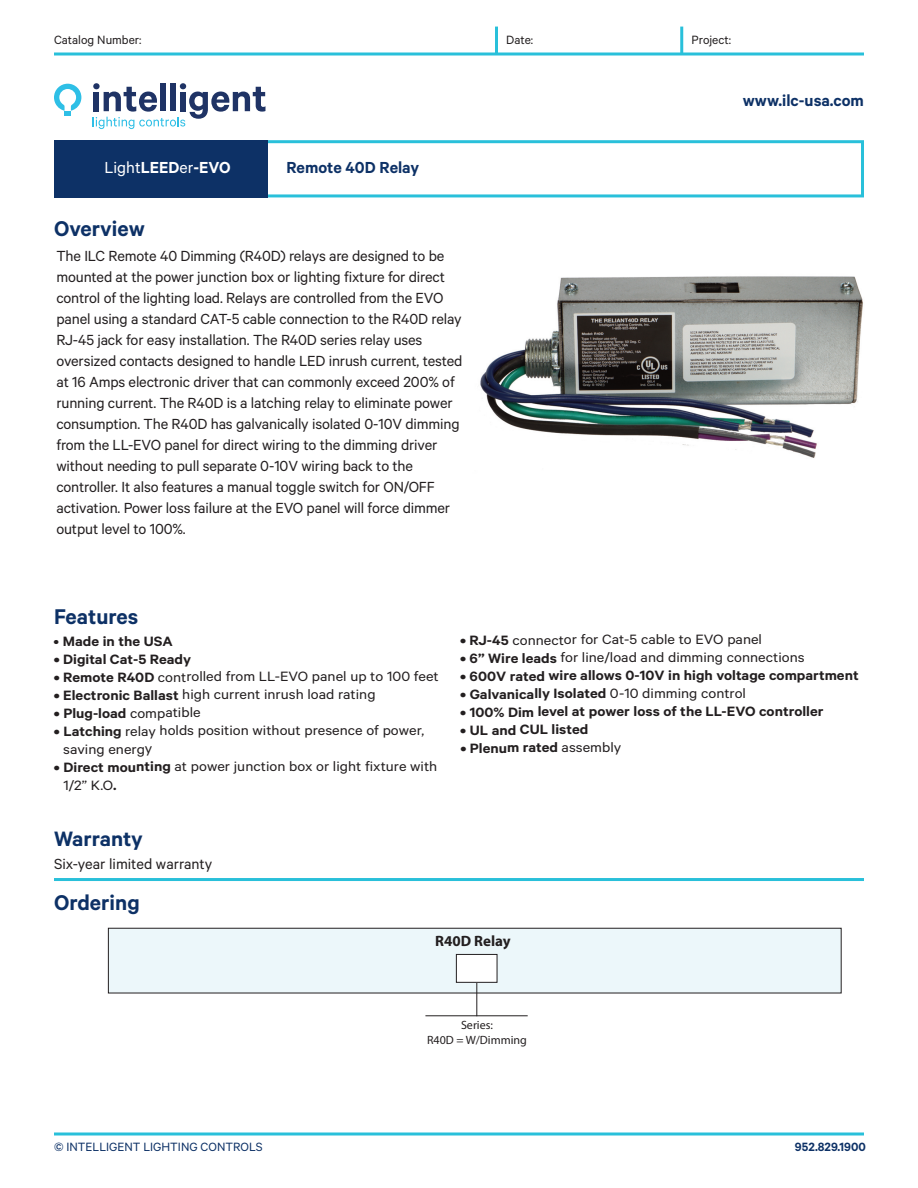
<style>
.page{position:relative;width:918px;height:1188px;background:#fff}
.page>*{position:absolute;margin:0;border:0;box-sizing:border-box;transform-origin:0 0}
.t1{font:600 24px "Calibre";color:#0d3166}
.t2{font:600 23.4px "Calibre";color:#0d3166}
.t3{font:600 18px "Calibre";color:#0d3166}
.t4{font:600 18px "Calibre";color:#fff}
.t5{font:16.5px/21px "Calibre";letter-spacing:-.01em;color:#231f20}
.t6{font:15.15px/18.5px "Calibre";color:#231f20;scale:1.08 1}
.t7{font:600 15.15px "Calibre";color:#231f20;scale:1.08 1}
.t8{font:700 15px "Myriad Pro";color:#231f20}
.t9{font:13.5px "Calibre";color:#0d3166}
.t10{font:13.5px "Calibre";color:#231f20}
.t11{font:600 13.5px "Calibre";color:#0d3166}
.t12{font:12px/15px "Myriad Pro";color:#231f20;text-align:center}
.s1{font-weight:400}
.s2{font-weight:600}
</style>
<div class="page">
<svg style="left:54px;top:52px;width:810px;height:4px"></svg>
<svg style="left:54px;top:1132px;width:810px;height:4px"></svg>
<hr style="left:54px;top:878px;width:810px;height:3px;background:#29c0da">
<hr style="left:495px;top:27px;width:3px;height:27px;background:#29c0da">
<hr style="left:680px;top:27px;width:3px;height:27px;background:#29c0da">
<svg style="left:54px;top:84px;width:27px;height:32px"></svg>
<svg style="left:93px;top:83px;width:172px;height:46px"></svg>
<div style="left:249px;top:140px;width:615px;height:57px;border:3px solid #29c0da"></div>
<div style="left:54px;top:140px;width:213px;height:57px;background:#0d3166"></div>
<div style="left:109px;top:929px;width:732px;height:64px;background:#ecf7fa"></div>
<div style="left:108px;top:928px;width:734px;height:65px;border:1px solid #231f20"></div>
<svg style="left:425px;top:954px;width:103px;height:63px"></svg>
<hr style="left:476px;top:983px;width:1px;height:33px;background:#231f20">
<img style="left:480px;top:276px;width:383px;height:182px">
<p class="t10" style="left:54px;top:35px;width:89px">Catalog Number:</p>
<p class="t10" style="left:506px;top:35px;width:28px">Date:</p>
<p class="t10" style="left:692px;top:35px;width:41px">Project:</p>
<p class="t3" style="left:743px;top:94px;width:123px">www.ilc-usa.com</p>
<p class="t4" style="left:104px;top:161px;width:128px"><span class="s1">Light</span>LEED<span class="s1">er</span>-EVO</p>
<p class="t3" style="left:286px;top:161px;width:134px">Remote 40D Relay</p>
<h1 class="t1" style="left:54px;top:220px;width:92px">Overview</h1>
<p class="t5" style="left:56px;top:247px;width:408px">The ILC Remote 40 Dimming (R40D) relays are designed to be mounted at the power junction box or lighting fixture for direct control of the lighting load. Relays are controlled from the EVO panel using a standard CAT-5 cable connection to the R40D relay RJ-45 jack for easy installation. The R40D series relay uses oversized contacts designed to handle LED inrush current, tested at 16 Amps electronic driver that can commonly exceed 200% of running current. The R40D is a latching relay to eliminate power consumption. The R40D has galvanically isolated 0-10V dimming from the LL-EVO panel for direct wiring to the dimming driver without needing to pull separate 0-10V wiring back to the controller. It also features a manual toggle switch for ON/OFF activation. Power loss failure at the EVO panel will force dimmer output level to 100%.</p>
<h1 class="t1" style="left:54px;top:609px;width:86px">Features</h1>
<p class="t7" style="left:54px;top:636px;width:112px"><span class="s1">•</span> Made in the USA</p>
<p class="t7" style="left:54px;top:654px;width:129px">• Digital Cat-5 Ready</p>
<p class="t6" style="left:54px;top:668px;width:358px"><span class="s2">• Remote R40D</span> controlled from LL-EVO panel up to 100 feet</p>
<p class="t6" style="left:54px;top:686px;width:300px"><span class="s2">• Electronic Ballast</span> high current inrush load rating</p>
<p class="t7" style="left:54px;top:708px;width:137px">• Plug-load <span class="s1">compatible</span></p>
<p class="t6" style="left:63px;top:722px;width:336px;text-indent:-9px"><span class="s2">• Latching</span> relay holds position without presence of power, saving energy</p>
<p class="t6" style="left:63px;top:758px;width:348px;text-indent:-9px"><span class="s2">• Direct mounting</span> at power junction box or light fixture with<br>1/2” K.O<span class="s2">.</span></p>
<h2 class="t2" style="left:54px;top:831px;width:91px">Warranty</h2>
<p class="t5" style="left:54px;top:854px;width:160px">Six-year limited warranty</p>
<h1 class="t1" style="left:54px;top:895px;width:87px">Ordering</h1>
<p class="t6" style="left:460px;top:632px;width:281px"><span class="s2">• RJ-45</span> connector for Cat-5 cable to EVO panel</p>
<p class="t6" style="left:460px;top:649px;width:321px"><span class="s2">• 6” Wire leads</span> for line/load and dimming connections</p>
<p class="t7" style="left:460px;top:670px;width:371px">• 600V rated wire allows 0-10V in high voltage compartment</p>
<p class="t7" style="left:460px;top:689px;width:266px">• Galvanically Isolated <span class="s1">0-10 dimming control</span></p>
<p class="t7" style="left:460px;top:706px;width:338px">• 100% Dim level at power loss of the LL-EVO controller</p>
<p class="t7" style="left:460px;top:725px;width:120px">• UL and CUL listed</p>
<p class="t7" style="left:460px;top:743px;width:151px">• Plenum rated <span class="s1">assembly</span></p>
<p class="t8" style="left:435px;top:935px;width:77px">R40D Relay</p>
<p class="t12" style="left:427px;top:1019px;width:101px">Series:<br>R40D = W/Dimming</p>
<p class="t9" style="left:54px;top:1142px;width:210px">© INTELLIGENT LIGHTING CONTROLS</p>
<p class="t11" style="left:795px;top:1142px;width:72px">952.829.1900</p>
</div>
